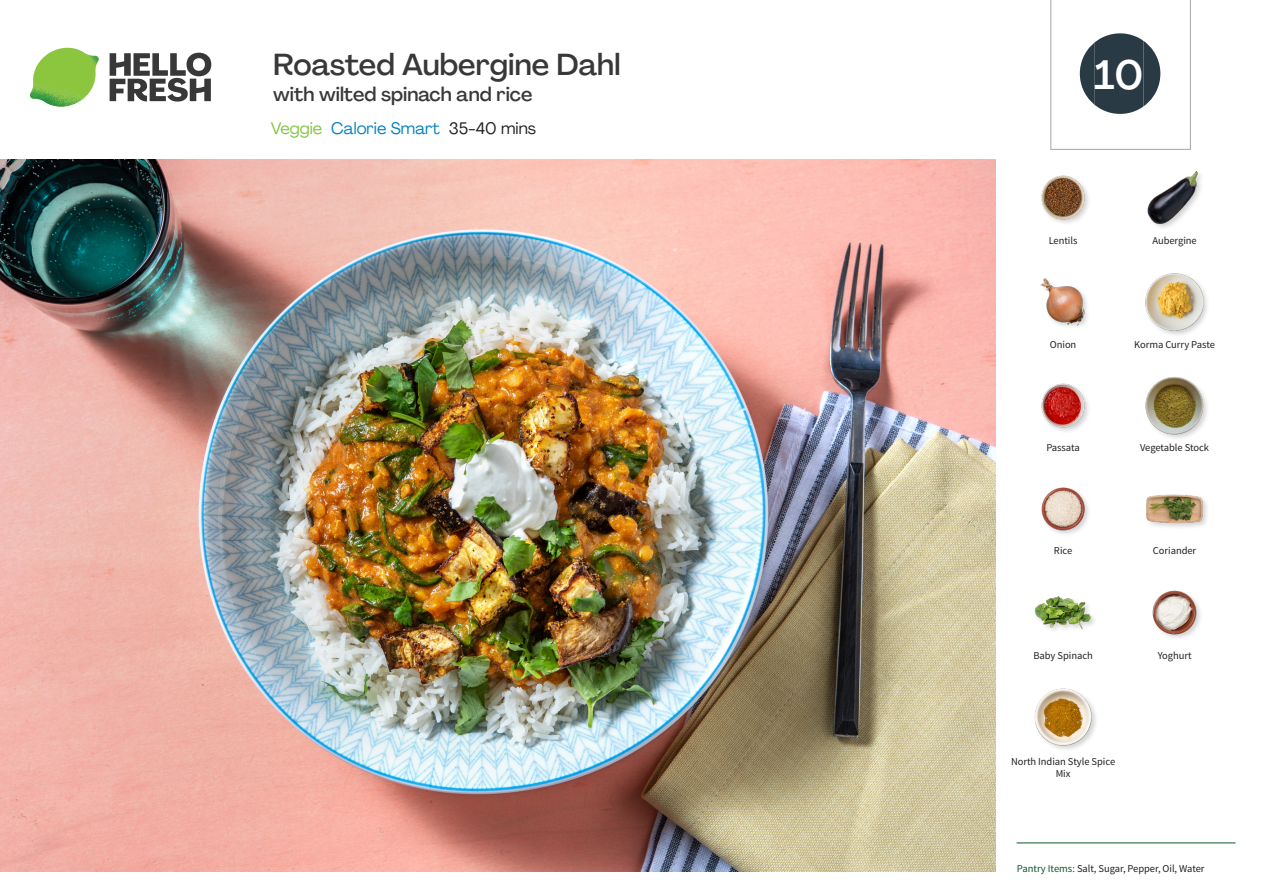
<style>
.page{position:relative;width:1263px;height:893px;background:#fff}
.page>*{position:absolute;margin:0;border:0;box-sizing:border-box;transform-origin:0 0}
._24_Recipe_Nr_Bag{font:500 40.5px "Agrandir";color:#fff}
._15_Titel_UK{font:500 30px "Agrandir";color:#383839}
._15_Titel_UK-2{font:500 19.5px "Agrandir";color:#383839}
._02_Box_Type{font:16.5px "Agrandir";color:#0082bf}
._18_FRONT_ingredient{font:10.5px/12px "Source Sans Pro";letter-spacing:-.005em;color:#231f20;text-align:center}
.t1{font:10.5px "Source Sans Variable";letter-spacing:-.005em;color:#231f20}
.s1{color:#81c340}
.s2{color:#231f20}
.s3{font-family:"Source Sans Pro";color:#0e572c}
</style>
<div class="page">
<svg style="left:110px;top:53px;width:101px;height:49px"></svg>
<img style="left:30px;top:48px;width:69px;height:59px">
<img style="left:0;top:159px;width:995px;height:713px">
<hr style="left:1016px;top:843px;width:219px;height:1px;background:#0e572c">
<img style="left:1041px;top:175px;width:48px;height:48px">
<div style="left:1147px;top:170px;width:57px;height:60px;background:#231f20;opacity:.2"></div>
<img style="left:1147px;top:170px;width:56px;height:56px">
<div style="left:1145px;top:272px;width:65px;height:66px;background:#231f20;opacity:.2"></div>
<img style="left:1146px;top:273px;width:57px;height:58px">
<img style="left:1040px;top:278px;width:48px;height:49px">
<div style="left:1145px;top:376px;width:64px;height:65px;background:#231f20;opacity:.2"></div>
<img style="left:1146px;top:377px;width:57px;height:57px">
<img style="left:1041px;top:383px;width:48px;height:48px">
<div style="left:1145px;top:493px;width:64px;height:37px;background:#231f20;opacity:.2"></div>
<img style="left:1146px;top:493px;width:57px;height:37px">
<img style="left:1041px;top:487px;width:48px;height:47px">
<img style="left:1152px;top:590px;width:49px;height:48px">
<div style="left:1034px;top:595px;width:64px;height:41px;background:#231f20;opacity:.2"></div>
<img style="left:1034px;top:595px;width:58px;height:41px">
<div style="left:1034px;top:687px;width:65px;height:66px;background:#231f20;opacity:.2"></div>
<img style="left:1034px;top:688px;width:58px;height:58px">
<svg style="left:1050px;top:0;width:141px;height:150px"></svg>
<p class="_15_Titel_UK" style="left:273px;top:46px;width:349px">Roasted Aubergine Dahl</p>
<p class="_15_Titel_UK-2" style="left:273px;top:82px;width:261px">with wilted spinach and rice</p>
<p class="_02_Box_Type" style="left:271px;top:118px;width:267px"><span class="s1">Veggie</span> Calorie Smart <span class="s2">35-40 mins</span></p>
<p class="_24_Recipe_Nr_Bag" style="left:1094px;top:50px;width:51px">10</p>
<p class="_18_FRONT_ingredient" style="left:1049px;top:235px;width:30px">Lentils</p>
<p class="_18_FRONT_ingredient" style="left:1152px;top:235px;width:46px">Aubergine</p>
<p class="_18_FRONT_ingredient" style="left:1050px;top:339px;width:28px">Onion</p>
<p class="_18_FRONT_ingredient" style="left:1134px;top:339px;width:82px">Korma Curry Paste</p>
<p class="_18_FRONT_ingredient" style="left:1046px;top:441px;width:35px">Passata</p>
<p class="_18_FRONT_ingredient" style="left:1140px;top:441px;width:71px">Vegetable Stock</p>
<p class="_18_FRONT_ingredient" style="left:1054px;top:545px;width:20px">Rice</p>
<p class="_18_FRONT_ingredient" style="left:1153px;top:545px;width:45px">Coriander</p>
<p class="_18_FRONT_ingredient" style="left:1033px;top:649px;width:61px">Baby Spinach</p>
<p class="_18_FRONT_ingredient" style="left:1158px;top:649px;width:35px">Yoghurt</p>
<p class="_18_FRONT_ingredient" style="left:1011px;top:756px;width:106px">North Indian Style Spice<br>Mix</p>
<p class="t1" style="left:1017px;top:862px;width:189px"><span class="s3">Pantry Items:</span> Salt, Sugar, Pepper, Oil, Water</p>
</div>
